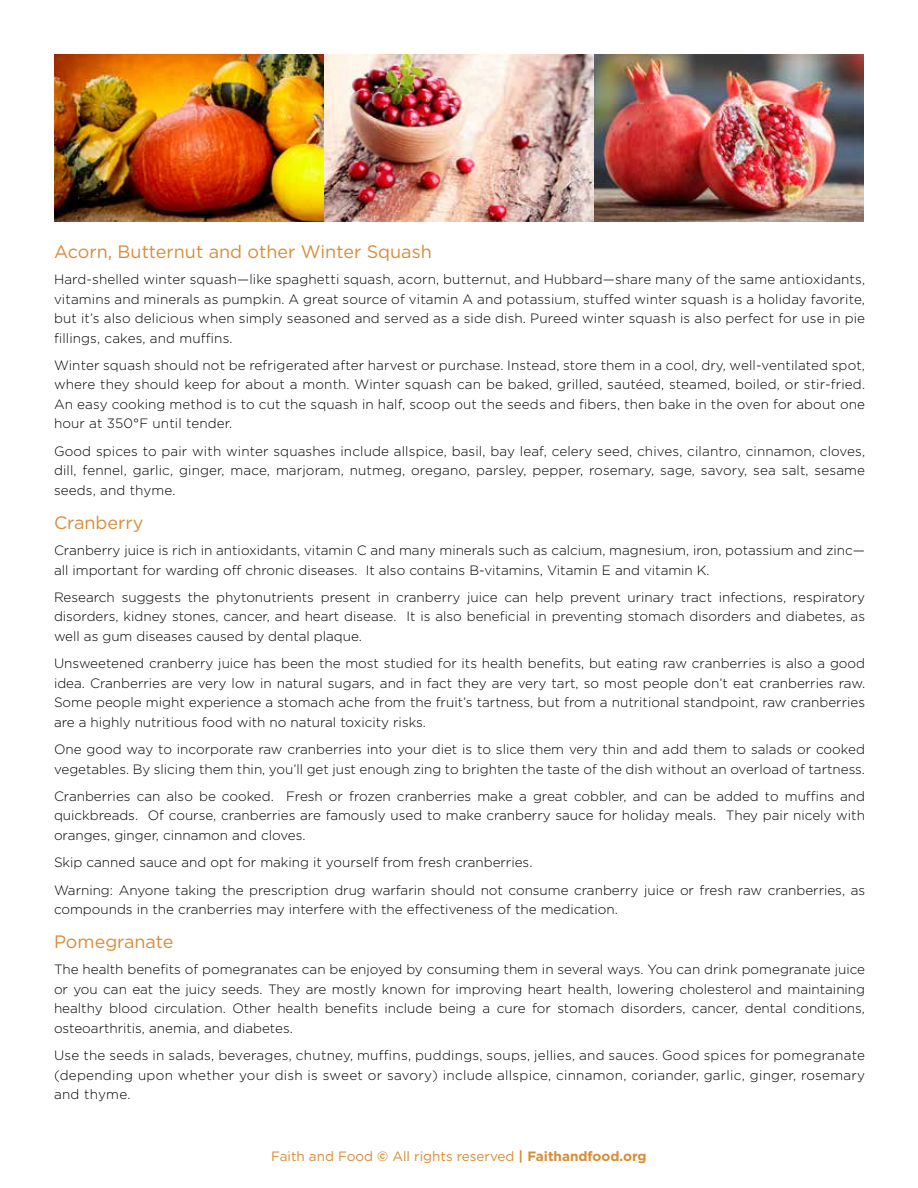
<style>
.page{position:relative;width:918px;height:1188px;background:#fff}
.page>*{position:absolute;margin:0;border:0;box-sizing:border-box;transform-origin:0 0}
.t1{font:18px "Gotham HTF";color:#da8b36}
.t2{font:300 13.5px/19.5px "Gotham HTF";color:#000;text-align:justify}
.t3{font:13.5px "Gotham HTF";color:#da8b36}
.s1{font-weight:700}
</style>
<div class="page">
<img style="left:54px;top:54px;width:810px;height:167px">
<h1 class="t1" style="left:54px;top:242px;width:379px">Acorn, Butternut and other Winter Squash</h1>
<p class="t2" style="left:54px;top:270px;width:813px">Hard-shelled winter squash—like spaghetti squash, acorn, butternut, and Hubbard—share many of the same antioxidants, vitamins and minerals as pumpkin. A great source of vitamin A and potassium, stuffed winter squash is a holiday favorite, but it’s also delicious when simply seasoned and served as a side dish. Pureed winter squash is also perfect for use in pie fillings, cakes, and muffins.</p>
<p class="t2" style="left:54px;top:355px;width:813px">Winter squash should not be refrigerated after harvest or purchase. Instead, store them in a cool, dry, well-ventilated spot, where they should keep for about a month. Winter squash can be baked, grilled, sautéed, steamed, boiled, or stir-fried.<br>An easy cooking method is to cut the squash in half, scoop out the seeds and fibers, then bake in the oven for about one hour at 350°F until tender.</p>
<p class="t2" style="left:54px;top:441px;width:813px">Good spices to pair with winter squashes include allspice, basil, bay leaf, celery seed, chives, cilantro, cinnamon, cloves, dill, fennel, garlic, ginger, mace, marjoram, nutmeg, oregano, parsley, pepper, rosemary, sage, savory, sea salt, sesame seeds, and thyme.</p>
<h1 class="t1" style="left:54px;top:513px;width:91px">Cranberry</h1>
<p class="t2" style="left:54px;top:541px;width:813px">Cranberry juice is rich in antioxidants, vitamin C and many minerals such as calcium, magnesium, iron, potassium and zinc— all important for warding off chronic diseases. It also contains B-vitamins, Vitamin E and vitamin K.</p>
<p class="t2" style="left:54px;top:587px;width:813px">Research suggests the phytonutrients present in cranberry juice can help prevent urinary tract infections, respiratory disorders, kidney stones, cancer, and heart disease. It is also beneficial in preventing stomach disorders and diabetes, as well as gum diseases caused by dental plaque.</p>
<p class="t2" style="left:54px;top:654px;width:813px">Unsweetened cranberry juice has been the most studied for its health benefits, but eating raw cranberries is also a good idea. Cranberries are very low in natural sugars, and in fact they are very tart, so most people don’t eat cranberries raw.<br>Some people might experience a stomach ache from the fruit’s tartness, but from a nutritional standpoint, raw cranberries are a highly nutritious food with no natural toxicity risks.</p>
<p class="t2" style="left:54px;top:739px;width:813px">One good way to incorporate raw cranberries into your diet is to slice them very thin and add them to salads or cooked vegetables. By slicing them thin, you’ll get just enough zing to brighten the taste of the dish without an overload of tartness.</p>
<p class="t2" style="left:54px;top:786px;width:813px">Cranberries can also be cooked. Fresh or frozen cranberries make a great cobbler, and can be added to muffins and quickbreads. Of course, cranberries are famously used to make cranberry sauce for holiday meals. They pair nicely with oranges, ginger, cinnamon and cloves.</p>
<p class="t2" style="left:54px;top:849px;width:813px;line-height:27.3px">Skip canned sauce and opt for making it yourself from fresh cranberries.<br>Warning: Anyone taking the prescription drug warfarin should not consume cranberry juice or fresh raw cranberries, as</p>
<p class="t2" style="left:54px;top:899px;width:565px">compounds in the cranberries may interfere with the effectiveness of the medication.</p>
<h1 class="t1" style="left:54px;top:932px;width:121px">Pomegranate</h1>
<p class="t2" style="left:54px;top:960px;width:813px">The health benefits of pomegranates can be enjoyed by consuming them in several ways. You can drink pomegranate juice or you can eat the juicy seeds. They are mostly known for improving heart health, lowering cholesterol and maintaining healthy blood circulation. Other health benefits include being a cure for stomach disorders, cancer, dental conditions, osteoarthritis, anemia, and diabetes.</p>
<p class="t2" style="left:54px;top:1046px;width:813px">Use the seeds in salads, beverages, chutney, muffins, puddings, soups, jellies, and sauces. Good spices for pomegranate (depending upon whether your dish is sweet or savory) include allspice, cinnamon, coriander, garlic, ginger, rosemary and thyme.</p>
<p class="t3" style="left:271px;top:1148px;width:377px">Faith and Food <span class="s1">©</span> All rights reserved <span class="s1">| Faithandfood.org</span></p>
</div>
